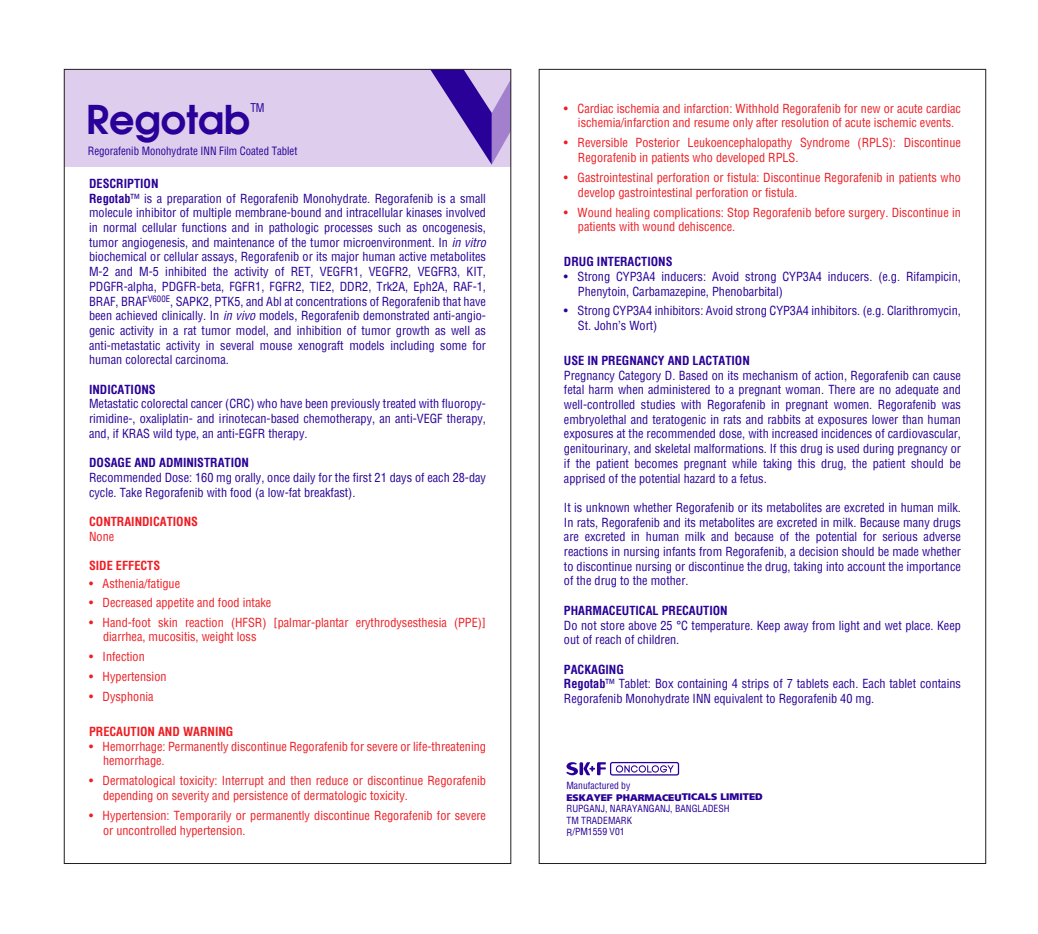
<style>
.page{position:relative;width:1038px;height:934px;background:#fff}
.page>*{position:absolute;margin:0;border:0;box-sizing:border-box;transform-origin:0 0}
.t1{font:600 39.73px "Avant Garde";color:#290098}
.t2{font:condensed 12.25px/14.7px "Helvetica";color:#290098}
.t3{font:condensed 12.25px/14.7px "Helvetica";color:#ee1d23}
.t4{font:700 condensed 12.25px "Helvetica";color:#290098}
.t5{font:700 condensed 12.25px "Helvetica";color:#ee1d23}
.t6{font:condensed 11.72px "Helvetica";color:#290098;scale:.94 1}
.t7{font:condensed 11.2px "Helvetica";color:#290098;scale:.96 1}
.t8{font:condensed 9.62px/11.5px "Helvetica";color:#290098}
.t9{font:9.45px "Weissach Black Regular SWFTE";letter-spacing:-.005em;color:#290098}
.s1{font-weight:700}
.s2{font-style:italic}
</style>
<div class="page">
<div style="left:64px;top:69px;width:447px;height:98px;background:#decded"></div>
<svg style="left:431px;top:71px;width:78px;height:94px"></svg>
<svg style="left:566px;top:762px;width:113px;height:13px"></svg>
<h1 class="t1" style="left:86px;top:93px;width:166px">Regotab</h1>
<p class="t6" style="left:250px;top:100px;width:17px">TM</p>
<p class="t7" style="left:88px;top:143px;width:220px">Regorafenib Monohydrate INN Film Coated Tablet</p>
<p class="t2" style="left:89px;top:176px;width:398px"><span class="s1">DESCRIPTION<br>Regotab</span>™ is a preparation of Regorafenib Monohydrate. Regorafenib is a small molecule inhibitor of multiple membrane-bound and intracellular kinases involved in normal cellular functions and in pathologic processes such as oncogenesis, tumor angiogenesis, and maintenance of the tumor microenvironment. In <span class="s2">in vitro </span>biochemical or cellular assays, Regorafenib or its major human active metabolites M-2 and M-5 inhibited the activity of RET, VEGFR1, VEGFR2, VEGFR3, KIT, PDGFR-alpha, PDGFR-beta, FGFR1, FGFR2, TIE2, DDR2, Trk2A, Eph2A, RAF-1, BRAF, BRAF<sup>V600E</sup>, SAPK2, PTK5, and Abl at concentrations of Regorafenib that have been achieved clinically. In <span class="s2">in vivo</span> models, Regorafenib demonstrated anti-angio&shy;genic activity in a rat tumor model, and inhibition of tumor growth as well as anti-metastatic activity in several mouse xenograft models including some for human colorectal carcinoma.</p>
<p class="t4" style="left:89px;top:381px;width:68px">INDICATIONS</p>
<p class="t2" style="left:89px;top:396px;width:398px;text-align:justify">Metastatic colorectal cancer (CRC) who have been previously treated with fluoropy&shy;rimidine-, oxaliplatin- and irinotecan-based chemotherapy, an anti-VEGF therapy, and, if KRAS wild type, an anti-EGFR therapy.</p>
<p class="t4" style="left:89px;top:454px;width:161px">DOSAGE AND ADMINISTRATION</p>
<p class="t2" style="left:89px;top:470px;width:398px">Recommended Dose: 160 mg orally, once daily for the first 21 days of each 28-day cycle. Take Regorafenib with food (a low-fat breakfast).</p>
<p class="t5" style="left:89px;top:513px;width:110px">CONTRAINDICATIONS</p>
<p class="t3" style="left:89px;top:529px;width:27px">None</p>
<p class="t5" style="left:89px;top:557px;width:73px">SIDE EFFECTS</p>
<p class="t3" style="left:89px;top:576px;width:93px">• Asthenia/fatigue</p>
<p class="t3" style="left:89px;top:594px;width:184px">• Decreased appetite and food intake</p>
<p class="t3" style="left:103px;top:614px;width:384px;text-indent:-14px">• Hand-foot skin reaction (HFSR) [palmar-plantar erythrodysesthesia (PPE)] diarrhea, mucositis, weight loss</p>
<p class="t3" style="left:89px;top:649px;width:57px">• Infection</p>
<p class="t3" style="left:89px;top:669px;width:79px">• Hypertension</p>
<p class="t3" style="left:89px;top:689px;width:66px">• Dysphonia</p>
<p class="t5" style="left:89px;top:723px;width:146px">PRECAUTION AND WARNING</p>
<p class="t3" style="left:103px;top:738px;width:384px;text-indent:-14px">• Hemorrhage: Permanently discontinue Regorafenib for severe or life-threatening hemorrhage.</p>
<p class="t3" style="left:103px;top:773px;width:384px;text-indent:-14px">• Dermatological toxicity: Interrupt and then reduce or discontinue Regorafenib depending on severity and persistence of dermatologic toxicity.</p>
<p class="t3" style="left:103px;top:808px;width:384px;text-indent:-14px">• Hypertension: Temporarily or permanently discontinue Regorafenib for severe or uncontrolled hypertension.</p>
<p class="t3" style="left:564px;top:101px;width:398px;text-align:center">• Cardiac ischemia and infarction: Withhold Regorafenib for new or acute cardiac ischemia/infarction and resume only after resolution of acute ischemic events.</p>
<p class="t3" style="left:578px;top:135px;width:384px;text-indent:-14px">• Reversible Posterior Leukoencephalopathy Syndrome (RPLS): Discontinue<br>Regorafenib in patients who developed RPLS.</p>
<p class="t3" style="left:578px;top:170px;width:384px;text-indent:-14px">• Gastrointestinal perforation or fistula: Discontinue Regorafenib in patients who develop gastrointestinal perforation or fistula.</p>
<p class="t3" style="left:578px;top:205px;width:384px;text-indent:-14px">• Wound healing complications: Stop Regorafenib before surgery. Discontinue in patients with wound dehiscence.</p>
<p class="t4" style="left:564px;top:253px;width:110px">DRUG INTERACTIONS</p>
<p class="t2" style="left:578px;top:269px;width:384px;text-indent:-14px">• Strong CYP3A4 inducers: Avoid strong CYP3A4 inducers. (e.g. Rifampicin,<br>Phenytoin, Carbamazepine, Phenobarbital)</p>
<p class="t2" style="left:578px;top:303px;width:384px;text-indent:-14px">• Strong CYP3A4 inhibitors: Avoid strong CYP3A4 inhibitors. (e.g. Clarithromycin,<br>St. John’s Wort)</p>
<p class="t4" style="left:564px;top:352px;width:187px">USE IN PREGNANCY AND LACTATION</p>
<p class="t2" style="left:564px;top:367px;width:398px;text-align:justify">Pregnancy Category D. Based on its mechanism of action, Regorafenib can cause fetal harm when administered to a pregnant woman. There are no adequate and well-controlled studies with Regorafenib in pregnant women. Regorafenib was embryolethal and teratogenic in rats and rabbits at exposures lower than human exposures at the recommended dose, with increased incidences of cardiovascular, genitourinary, and skeletal malformations. If this drug is used during pregnancy or if the patient becomes pregnant while taking this drug, the patient should be apprised of the potential hazard to a fetus.</p>
<p class="t2" style="left:564px;top:500px;width:398px;text-align:justify">It is unknown whether Regorafenib or its metabolites are excreted in human milk.<br>In rats, Regorafenib and its metabolites are excreted in milk. Because many drugs are excreted in human milk and because of the potential for serious adverse reactions in nursing infants from Regorafenib, a decision should be made whether to discontinue nursing or discontinue the drug, taking into account the importance of the drug to the mother.</p>
<p class="t4" style="left:564px;top:602px;width:165px">PHARMACEUTICAL PRECAUTION</p>
<p class="t2" style="left:564px;top:617px;width:398px">Do not store above 25 °C temperature. Keep away from light and wet place. Keep out of reach of children.</p>
<p class="t2" style="left:564px;top:661px;width:398px"><span class="s1">PACKAGING<br>Regotab</span>™ Tablet: Box containing 4 strips of 7 tablets each. Each tablet contains<br>Regorafenib Monohydrate INN equivalent to Regorafenib 40 mg.</p>
<p class="t8" style="left:566px;top:779px;width:65px">Manufactured by</p>
<p class="t9" style="left:566px;top:791px;width:198px">ESKAYEF PHARMACEUTICALS LIMITED</p>
<p class="t8" style="left:566px;top:802px;width:165px">RUPGANJ, NARAYANGANJ, BANGLADESH<br>TM TRADEMARK<br>R/PM1559 V01</p>
</div>
